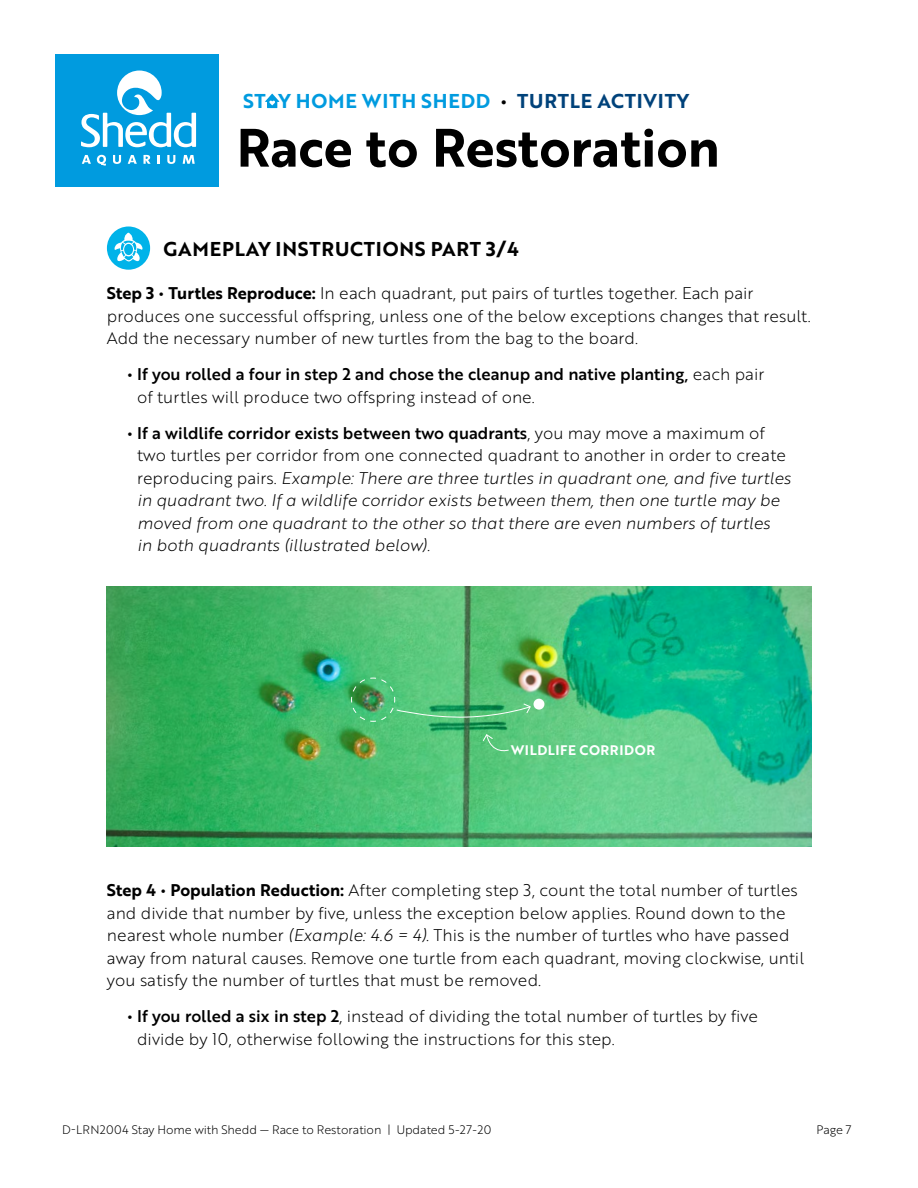
<style>
.page{position:relative;width:918px;height:1188px;background:#fff}
.page>*{position:absolute;margin:0;border:0;box-sizing:border-box;transform-origin:0 0}
.t1{font:52.5px "Brother 1816 Bold";color:#000}
.t2{font:19.5px "Brother 1816 Bold";letter-spacing:.04em;color:#009bdf}
.t3{font:19.5px "Brother 1816 Bold";letter-spacing:.04em;color:#000}
.t4{font:16.5px/22.5px "Brother 1816 Light";color:#000}
.t5{font:16.5px/22.5px "Brother 1816 Light Italic";color:#000}
.t6{font:16.5px "Brother 1816 Medium";color:#000}
.t7{font:13.5px "Brother 1816 Bold";letter-spacing:.04em;color:#fff}
.t8{font:12px "Brother 1816 Light";letter-spacing:-.01em;color:#000}
.s1{color:#fff}
.s2{font-family:"The Sans Os F";font-weight:700;color:#000}
.s3{color:#00427a}
.s4{font-family:"Brother 1816 Bold"}
.s5{font-family:"The Sans Os F";font-weight:700}
.s6{font-family:"Brother 1816 Light"}
.s7{font-family:"Brother 1816 Light Italic"}
.s8{font-family:"Brother 1816 Medium"}
</style>
<div class="page">
<div style="left:55px;top:54px;width:163px;height:132px;background:#009bdf"></div>
<svg style="left:81px;top:71px;width:115px;height:76px"></svg>
<svg style="left:82px;top:155px;width:9px;height:9px"></svg>
<svg style="left:97px;top:155px;width:9px;height:11px"></svg>
<svg style="left:113px;top:155px;width:8px;height:9px"></svg>
<svg style="left:128px;top:155px;width:9px;height:9px"></svg>
<svg style="left:144px;top:155px;width:7px;height:9px"></svg>
<svg style="left:157px;top:155px;width:3px;height:9px"></svg>
<svg style="left:167px;top:155px;width:8px;height:9px"></svg>
<svg style="left:183px;top:155px;width:12px;height:9px"></svg>
<svg style="left:265px;top:94px;width:14px;height:14px"></svg>
<div style="left:107px;top:226px;width:43px;height:44px;background:#00b3e9;border-radius:50%"></div>
<svg style="left:114px;top:233px;width:29px;height:29px"></svg>
<img style="left:107px;top:586px;width:704px;height:261px">
<svg style="left:482px;top:734px;width:27px;height:21px"></svg>
<img style="left:351px;top:677px;width:180px;height:45px">
<div style="left:534px;top:699px;width:10px;height:11px;background:#fff;border-radius:50%"></div>
<p class="t2" style="left:243px;top:86px;width:448px">ST<span class="s1">A</span>Y HOME WITH SHEDD <span class="s2">•</span> <span class="s3">TURTLE ACTIVITY</span></p>
<h1 class="t1" style="left:237px;top:108px;width:485px">Race to Restoration</h1>
<p class="t3" style="left:164px;top:234px;width:357px">GAMEPLAY INSTRUCTIONS PART 3/4</p>
<p class="t4" style="left:107px;top:281px;width:705px"><span class="s4">Step 3</span> <span class="s5">•</span> <span class="s4">Turtles Reproduce:</span> In each quadrant, put pairs of turtles together. Each pair produces one successful offspring, unless one of the below exceptions changes that result.<br>Add the necessary number of new turtles from the bag to the board.</p>
<p class="t6" style="left:127px;top:362px;width:639px"><span class="s5">•</span> If you rolled a four in step 2 and chose the cleanup and native planting, <span class="s6">each pair</span></p>
<p class="t4" style="left:137px;top:385px;width:399px">of turtles will produce two offspring instead of one.</p>
<p class="t6" style="left:127px;top:420px;width:639px"><span class="s5">•</span> If a wildlife corridor exists between two quadrants<span class="s6">, you may move a maximum of</span></p>
<p class="t4" style="left:137px;top:443px;width:650px">two turtles per corridor from one connected quadrant to another in order to create</p>
<p class="t5" style="left:137px;top:466px;width:655px"><span class="s6">reproducing pairs.</span> Example: There are three turtles in quadrant one, and five turtles in quadrant two. If a wildlife corridor exists between them, then one turtle may be moved from one quadrant to the other so that there are even numbers of turtles<br>in both quadrants (illustrated below).</p>
<p class="t7" style="left:511px;top:740px;width:146px">WILDLIFE CORRIDOR</p>
<p class="t4" style="left:107px;top:878px;width:699px"><span class="s4">Step 4</span> <span class="s5">•</span> <span class="s4">Population Reduction:</span> After completing step 3, count the total number of turtles and divide that number by five, unless the exception below applies. Round down to the nearest whole number <span class="s7">(Example: 4.6 = 4)</span>. This is the number of turtles who have passed away from natural causes. Remove one turtle from each quadrant, moving clockwise, until you satisfy the number of turtles that must be removed.</p>
<p class="t4" style="left:137px;top:1004px;width:623px;text-indent:-10px"><span class="s5">•</span> <span class="s8">If you rolled a six in step 2</span>, instead of dividing the total number of turtles by five divide by 10, otherwise following the instructions for this step.</p>
<p class="t8" style="left:62px;top:1121px;width:431px">D-LRN2004 Stay Home with Shedd — Race to Restoration | Updated 5-27-20</p>
<p class="t8" style="left:817px;top:1121px;width:37px">Page 7</p>
</div>
